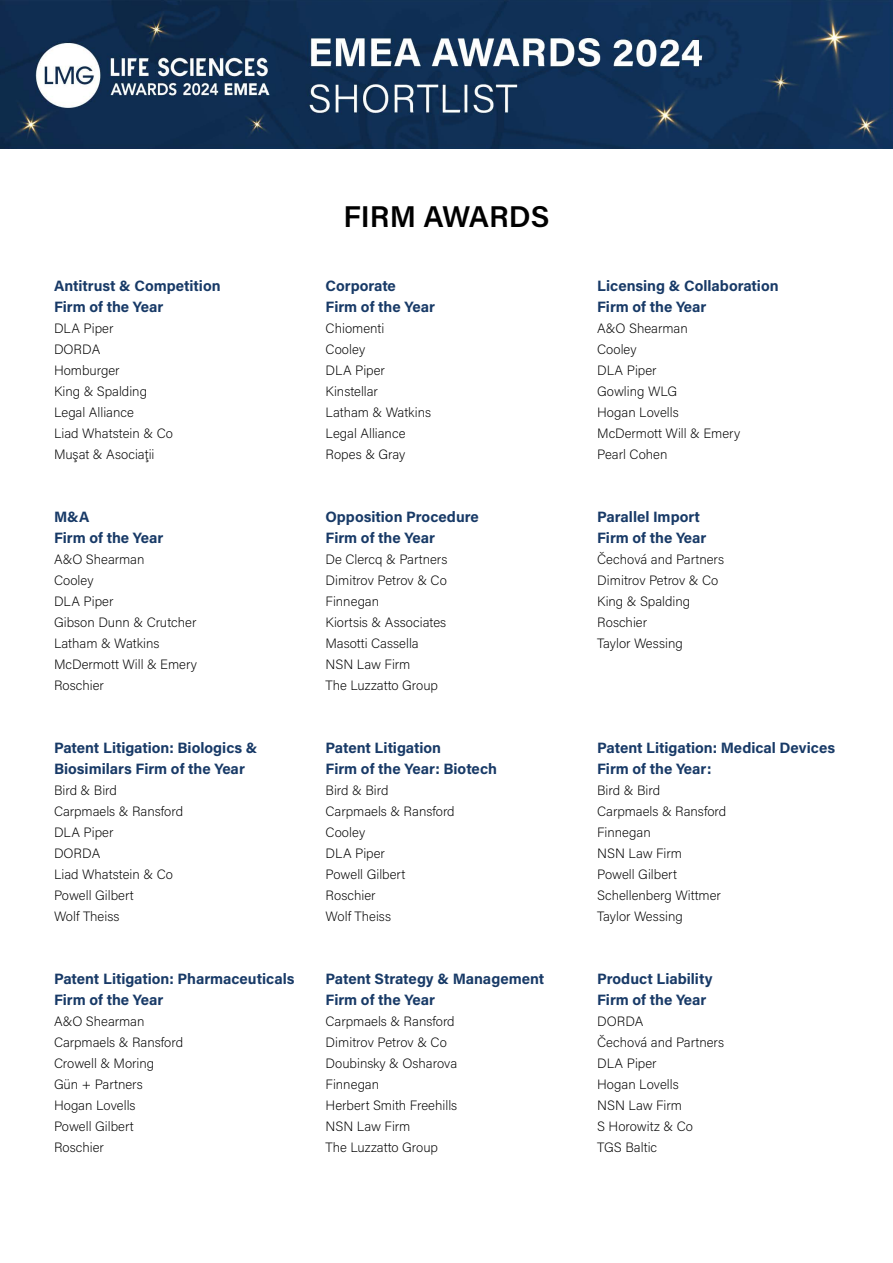
<style>
.page{position:relative;width:893px;height:1263px;background:#fff}
.page>*{position:absolute;margin:0;border:0;box-sizing:border-box;transform-origin:0 0}
.t1{font:600 30px "Acumin Pro";color:#000}
.t2{font:700 15px/21px "Acumin Pro";color:#183a67}
.t3{font:200 13.5px/21px "Acumin Pro";color:#000}
</style>
<div class="page">
<img style="left:0;top:0;width:893px;height:149px">
<p class="t2" style="left:54px;top:274px;width:168px">Antitrust &amp; Competition<br>Firm of the Year</p>
<p class="t3" style="left:54px;top:317px;width:120px">DLA Piper<br>DORDA<br>Homburger<br>King &amp; Spalding<br>Legal Alliance<br>Liad Whatstein &amp; Co<br>Muşat &amp; Asociaţii</p>
<p class="t2" style="left:54px;top:505px;width:111px">M&amp;A<br>Firm of the Year</p>
<p class="t3" style="left:54px;top:548px;width:145px">A&amp;O Shearman<br>Cooley<br>DLA Piper<br>Gibson Dunn &amp; Crutcher<br>Latham &amp; Watkins<br>McDermott Will &amp; Emery<br>Roschier</p>
<p class="t2" style="left:54px;top:736px;width:205px">Patent Litigation: Biologics &amp;<br>Biosimilars Firm of the Year</p>
<p class="t3" style="left:54px;top:779px;width:131px">Bird &amp; Bird<br>Carpmaels &amp; Ransford<br>DLA Piper<br>DORDA<br>Liad Whatstein &amp; Co<br>Powell Gilbert<br>Wolf Theiss</p>
<p class="t2" style="left:54px;top:967px;width:242px">Patent Litigation: Pharmaceuticals<br>Firm of the Year</p>
<p class="t3" style="left:54px;top:1010px;width:131px">A&amp;O Shearman<br>Carpmaels &amp; Ransford<br>Crowell &amp; Moring<br>Gün + Partners<br>Hogan Lovells<br>Powell Gilbert<br>Roschier</p>
<h1 class="t1" style="left:343px;top:196px;width:208px">FIRM AWARDS</h1>
<p class="t2" style="left:326px;top:274px;width:111px">Corporate<br>Firm of the Year</p>
<p class="t3" style="left:326px;top:317px;width:107px">Chiomenti<br>Cooley<br>DLA Piper<br>Kinstellar<br>Latham &amp; Watkins<br>Legal Alliance<br>Ropes &amp; Gray</p>
<p class="t2" style="left:326px;top:505px;width:155px">Opposition Procedure<br>Firm of the Year</p>
<p class="t3" style="left:326px;top:548px;width:123px">De Clercq &amp; Partners<br>Dimitrov Petrov &amp; Co<br>Finnegan<br>Kiortsis &amp; Associates<br>Masotti Cassella<br>NSN Law Firm<br>The Luzzatto Group</p>
<p class="t2" style="left:326px;top:736px;width:173px">Patent Litigation<br>Firm of the Year: Biotech</p>
<p class="t3" style="left:326px;top:779px;width:131px">Bird &amp; Bird<br>Carpmaels &amp; Ransford<br>Cooley<br>DLA Piper<br>Powell Gilbert<br>Roschier<br>Wolf Theiss</p>
<p class="t2" style="left:326px;top:967px;width:220px">Patent Strategy &amp; Management<br>Firm of the Year</p>
<p class="t3" style="left:326px;top:1010px;width:133px">Carpmaels &amp; Ransford<br>Dimitrov Petrov &amp; Co<br>Doubinsky &amp; Osharova<br>Finnegan<br>Herbert Smith Freehills<br>NSN Law Firm<br>The Luzzatto Group</p>
<p class="t2" style="left:597px;top:274px;width:183px">Licensing &amp; Collaboration<br>Firm of the Year</p>
<p class="t3" style="left:597px;top:317px;width:145px">A&amp;O Shearman<br>Cooley<br>DLA Piper<br>Gowling WLG<br>Hogan Lovells<br>McDermott Will &amp; Emery<br>Pearl Cohen</p>
<p class="t2" style="left:597px;top:505px;width:111px">Parallel Import<br>Firm of the Year</p>
<p class="t3" style="left:597px;top:548px;width:128px">Čechová and Partners<br>Dimitrov Petrov &amp; Co<br>King &amp; Spalding<br>Roschier<br>Taylor Wessing</p>
<p class="t2" style="left:597px;top:736px;width:239px">Patent Litigation: Medical Devices<br>Firm of the Year:</p>
<p class="t3" style="left:597px;top:779px;width:131px">Bird &amp; Bird<br>Carpmaels &amp; Ransford<br>Finnegan<br>NSN Law Firm<br>Powell Gilbert<br>Schellenberg Wittmer<br>Taylor Wessing</p>
<p class="t2" style="left:597px;top:967px;width:117px">Product Liability<br>Firm of the Year</p>
<p class="t3" style="left:597px;top:1010px;width:128px">DORDA<br>Čechová and Partners<br>DLA Piper<br>Hogan Lovells<br>NSN Law Firm<br>S Horowitz &amp; Co<br>TGS Baltic</p>
</div>
